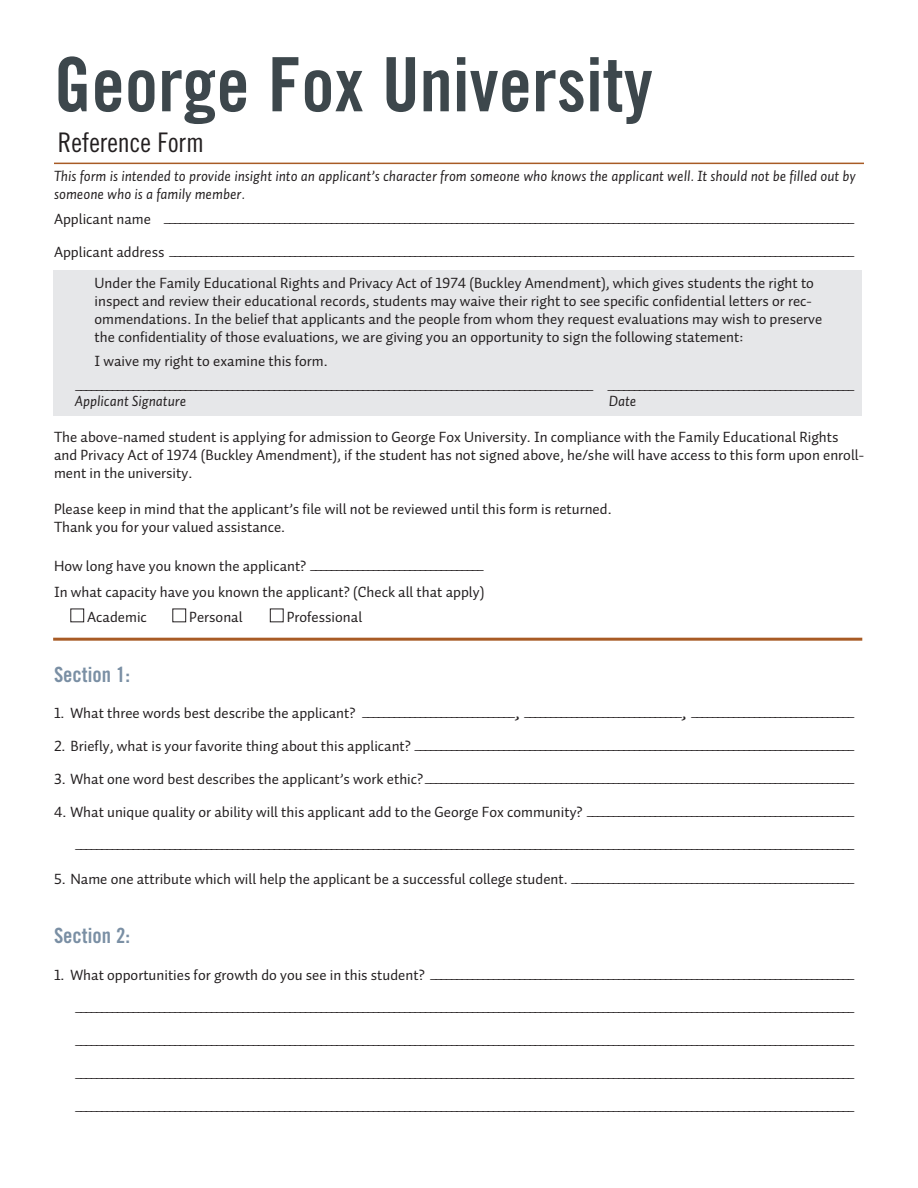
<style>
.page{position:relative;width:918px;height:1188px;background:#fff}
.page>*{position:absolute;margin:0;border:0;box-sizing:border-box;transform-origin:0 0}
.t1{font:75px "Trade Gothic Bold Cond Twenty";color:#3d474c}
.t2{font:27px "Trade Gothic Cond Eighteen";color:#231f20}
.t3{font:21px "Trade Gothic Bold Cond Twenty";color:#7a8fa4}
.t4{font:15px/18px "Auto 1 Regular LF";color:#231f20}
.t5{font:15px "Auto 1 Regular LF";color:#231f20;scale:1.5 1}
.t6{font:15px/18px "Auto 1 Italic LF";color:#231f20}
.t7{font:italic 15px "Auto 1";color:#231f20}
</style>
<div class="page">
<div style="left:53px;top:270px;width:809px;height:146px;background:#e6e7e9"></div>
<hr style="left:54px;top:163px;width:810px;height:1px;background:#a85b25">
<div style="left:71px;top:609px;width:13px;height:13px;border:1px solid #231f20"></div>
<div style="left:172px;top:609px;width:14px;height:13px;border:1px solid #231f20"></div>
<div style="left:270px;top:609px;width:14px;height:13px;border:1px solid #231f20"></div>
<hr style="left:53px;top:638px;width:809px;height:3px;background:#a85b25">
<h1 class="t1" style="left:54px;top:39px;width:600px">George Fox University</h1>
<h2 class="t2" style="left:58px;top:126px;width:148px">Reference Form</h2>
<p class="t6" style="left:54px;top:166px;width:804px">This form is intended to provide insight into an applicant’s character from someone who knows the applicant well. It should not be filled out by someone who is a family member.</p>
<p class="t4" style="left:54px;top:210px;width:802px">Applicant name ____________________________________________________________________________________________________________________________________</p>
<p class="t4" style="left:54px;top:236px;width:802px;line-height:30.9px;text-align:center">Applicant address ___________________________________________________________________________________________________________________________________<br>Under the Family Educational Rights and Privacy Act of 1974 (Buckley Amendment), which gives students the right to</p>
<p class="t4" style="left:94px;top:292px;width:729px">inspect and review their educational records, students may waive their right to see specific confidential letters or rec&shy;ommendations. In the belief that applicants and the people from whom they request evaluations may wish to preserve the confidentiality of those evaluations, we are giving you an opportunity to sign the following statement:</p>
<p class="t4" style="left:75px;top:347px;width:781px;line-height:25.5px;text-indent:20px">I waive my right to examine this form.<br>___________________________________________________________________________________________________ _______________________________________________</p>
<p class="t7" style="left:75px;top:392px;width:113px">Applicant Signature</p>
<p class="t7" style="left:609px;top:392px;width:29px">Date</p>
<p class="t4" style="left:54px;top:428px;width:812px">The above-named student is applying for admission to George Fox University. In compliance with the Family Educational Rights and Privacy Act of 1974 (Buckley Amendment), if the student has not signed above, he/she will have access to this form upon enroll&shy;ment in the university.</p>
<p class="t4" style="left:54px;top:500px;width:559px">Please keep in mind that the applicant’s file will not be reviewed until this form is returned.<br>Thank you for your valued assistance.</p>
<p class="t4" style="left:54px;top:557px;width:432px">How long have you known the applicant? _________________________________</p>
<p class="t4" style="left:54px;top:582px;width:432px">In what capacity have you known the applicant? (Check all that apply)</p>
<p class="t4" style="left:87px;top:608px;width:61px">Academic</p>
<p class="t4" style="left:189px;top:608px;width:55px">Personal</p>
<p class="t4" style="left:287px;top:608px;width:77px">Professional</p>
<h3 class="t3" style="left:54px;top:662px;width:78px">Section 1:</h3>
<p class="t4" style="left:54px;top:704px;width:802px">1. What three words best describe the applicant? _____________________________, ______________________________, _______________________________</p>
<p class="t4" style="left:54px;top:737px;width:802px">2. Briefly, what is your favorite thing about this applicant? ____________________________________________________________________________________</p>
<p class="t4" style="left:54px;top:770px;width:802px">3. What one word best describes the applicant’s work ethic? __________________________________________________________________________________</p>
<p class="t4" style="left:54px;top:803px;width:802px">4. What unique quality or ability will this applicant add to the George Fox community? ___________________________________________________</p>
<p class="t5" style="left:75px;top:836px;width:522px">_____________________________________________________________________________________________________________________________________________________</p>
<p class="t4" style="left:54px;top:869px;width:802px">5. Name one attribute which will help the applicant be a successful college student. ______________________________________________________</p>
<h3 class="t3" style="left:54px;top:923px;width:78px">Section 2:</h3>
<p class="t4" style="left:54px;top:965px;width:802px">1. What opportunities for growth do you see in this student? _________________________________________________________________________________</p>
<p class="t5" style="left:75px;top:998px;width:522px">_____________________________________________________________________________________________________________________________________________________</p>
<p class="t5" style="left:75px;top:1031px;width:522px">_____________________________________________________________________________________________________________________________________________________</p>
<p class="t5" style="left:75px;top:1064px;width:522px">_____________________________________________________________________________________________________________________________________________________</p>
<p class="t5" style="left:75px;top:1097px;width:522px">_____________________________________________________________________________________________________________________________________________________</p>
</div>
